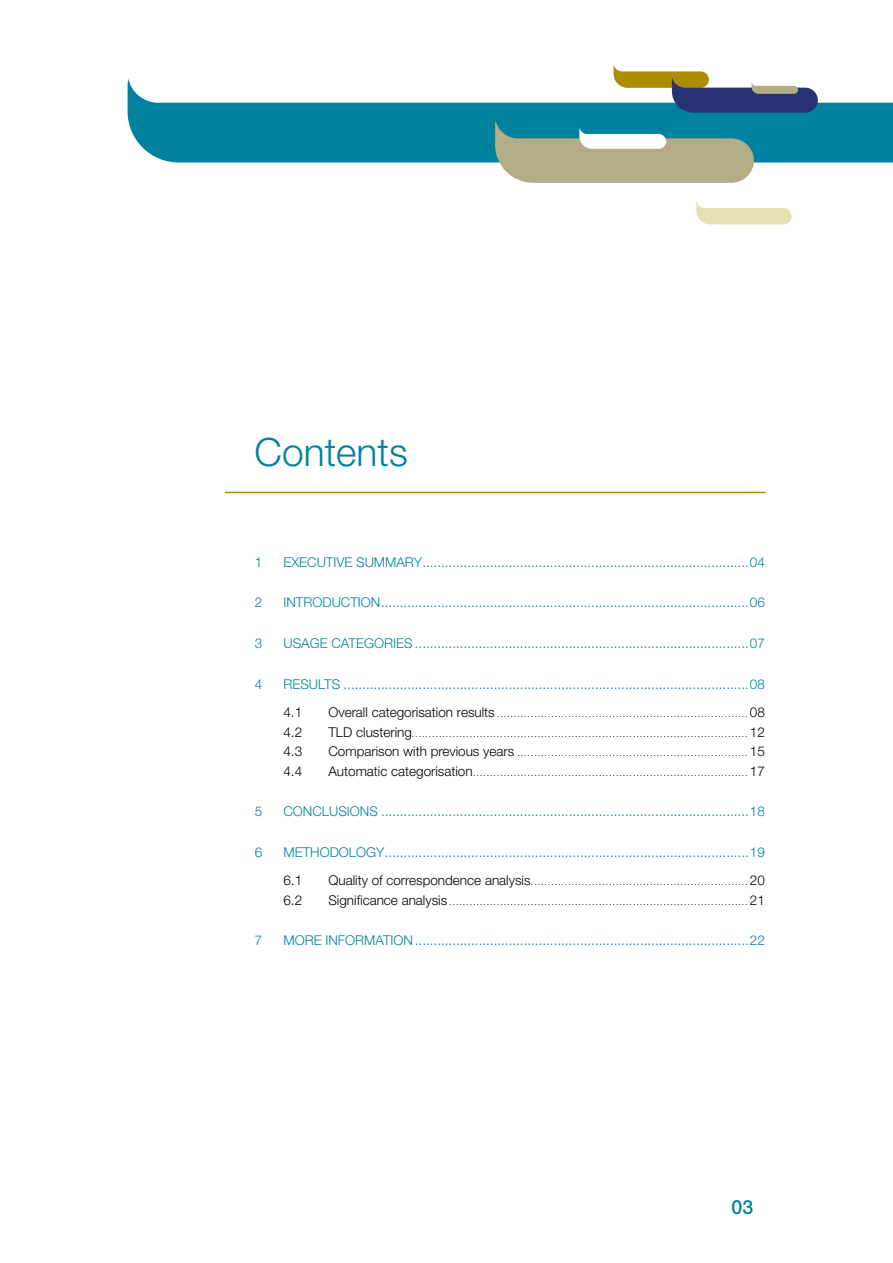
<style>
.page{position:relative;width:893px;height:1263px;background:#fff}
.page>*{position:absolute;margin:0;border:0;box-sizing:border-box;transform-origin:0 0}
.t1{font:300 39px "Helvetica Neue LT Std";color:#00829e}
.t2{font:500 19.5px "Helvetica Neue LT Pro";color:#00829e}
.t3{font:300 13.5px "Helvetica Neue LT Std";color:#00829e}
.t4{font:300 13.5px "Helvetica Neue LT Std";letter-spacing:.055em;color:#00829e}
.t5{font:300 13.5px "Helvetica Neue LT Std";color:#000}
.t6{font:300 9px "Helvetica Neue LT Std";color:#000}
.s1{font-size:13.5px}
</style>
<div class="page">
<svg style="left:128px;top:79px;width:765px;height:83px;fill:#00829e"></svg>
<hr style="left:225px;top:492px;width:540px;height:1px;background:#ac8c00">
<svg style="left:613px;top:65px;width:205px;height:48px"></svg>
<svg style="left:696px;top:202px;width:96px;height:22px"></svg>
<svg style="left:495px;top:120px;width:259px;height:63px"></svg>
<h1 class="t1" style="left:255px;top:428px;width:155px">Contents</h1>
<p class="t3" style="left:255px;top:554px;width:9px">1</p>
<p class="t3" style="left:283px;top:554px;width:24px">Executi</p>
<p class="t4" style="left:336px;top:554px;width:430px">ve summary.......................................................................................04</p>
<p class="t3" style="left:255px;top:594px;width:9px">2</p>
<p class="t3" style="left:283px;top:594px;width:57px">Introducti</p>
<p class="t3" style="left:361px;top:594px;width:405px">on..................................................................................................06</p>
<p class="t3" style="left:255px;top:635px;width:9px">3</p>
<p class="t3" style="left:283px;top:635px;width:109px">Usage categories</p>
<p class="t3" style="left:415px;top:635px;width:352px">.........................................................................................07</p>
<p class="t3" style="left:255px;top:676px;width:9px">4</p>
<p class="t3" style="left:283px;top:676px;width:18px">Results</p>
<p class="t3" style="left:344px;top:676px;width:423px">............................................................................................................08</p>
<p class="t5" style="left:283px;top:704px;width:38px">4.1 O</p>
<p class="t6" style="left:338px;top:708px;width:428px"><span class="s1">verall categorisation results</span> .......................................................................... <span class="s1">08</span></p>
<p class="t5" style="left:283px;top:723px;width:20px">4.2</p>
<p class="t6" style="left:328px;top:728px;width:438px"><span class="s1">TLD clustering</span>................................................................................................... <span class="s1">12</span></p>
<p class="t5" style="left:283px;top:743px;width:20px">4.3</p>
<p class="t6" style="left:328px;top:747px;width:438px"><span class="s1">Comparison with previous years</span> .................................................................... <span class="s1">15</span></p>
<p class="t5" style="left:283px;top:762px;width:38px">4.4 A</p>
<p class="t6" style="left:337px;top:767px;width:430px"><span class="s1">utomatic categorisation</span>................................................................................. <span class="s1">17</span></p>
<p class="t3" style="left:255px;top:803px;width:9px">5</p>
<p class="t3" style="left:283px;top:803px;width:38px">Conclusi</p>
<p class="t3" style="left:350px;top:803px;width:416px">ons ..................................................................................................18</p>
<p class="t3" style="left:255px;top:844px;width:21px">6 Met</p>
<p class="t3" style="left:310px;top:844px;width:456px">hodology.................................................................................................19</p>
<p class="t5" style="left:283px;top:872px;width:20px">6.1</p>
<p class="t6" style="left:328px;top:876px;width:438px"><span class="s1">Quality of correspondence analysis</span>................................................................ <span class="s1">20</span></p>
<p class="t5" style="left:283px;top:891px;width:20px">6.2</p>
<p class="t6" style="left:328px;top:896px;width:438px"><span class="s1">Significance analysis</span> ........................................................................................ <span class="s1">21</span></p>
<p class="t3" style="left:255px;top:932px;width:9px">7</p>
<p class="t3" style="left:283px;top:932px;width:483px">more information.........................................................................................22</p>
<h2 class="t2" style="left:732px;top:1195px;width:23px">03</h2>
</div>
